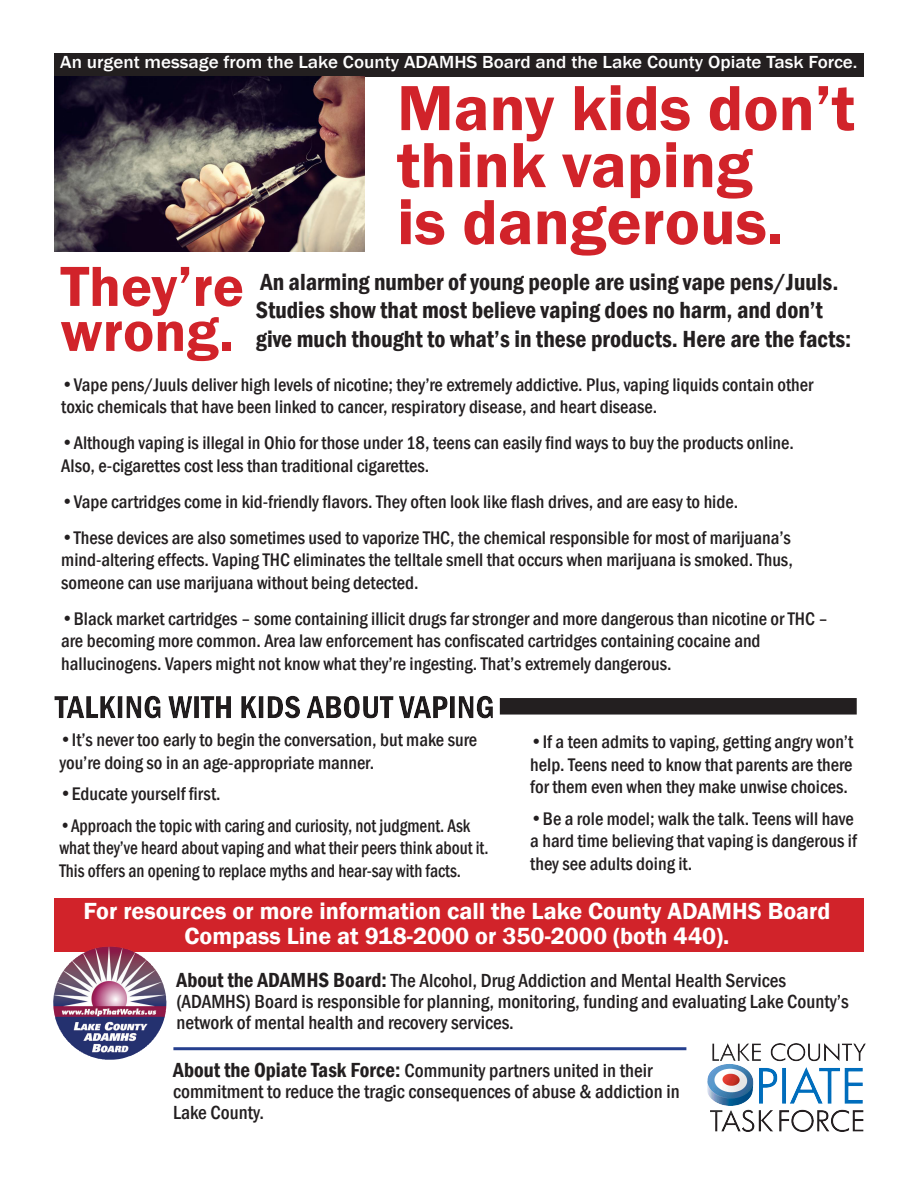
<style>
.page{position:relative;width:918px;height:1188px;background:#fff}
.page>*{position:absolute;margin:0;border:0;box-sizing:border-box;transform-origin:0 0}
.t1{font:600 66px/57px "Franklin Gothic";color:#d1232a}
.t2{font:600 58.5px/45px "Franklin Gothic";color:#d1232a}
.t3{font:600 condensed 24px/28.5px "Franklin Gothic";color:#231f20}
.t4{font:600 24px/25.5px "Franklin Gothic";color:#fff;text-align:center}
.t5{font:500 condensed 19.5px/21px "Franklin Gothic";color:#231f20}
.t6{font:500 condensed 18.75px/22.5px "Franklin Gothic";color:#231f20}
.t7{font:500 condensed 18.75px/22.5px "Franklin Gothic";color:#231f20;scale:.93 1}
.t8{font:500 18px "Franklin Gothic";color:#fff;scale:1.06 1}
.s1{font-weight:600;font-size:21px}
</style>
<div class="page">
<div style="left:55px;top:898px;width:809px;height:54px;background:#d1232a"></div>
<img style="left:707px;top:1043px;width:159px;height:89px">
<img style="left:53px;top:947px;width:88px;height:113px">
<hr style="left:173px;top:1047px;width:513px;height:3px;background:#253f8e">
<div style="left:54px;top:53px;width:810px;height:23px;background:#231f20"></div>
<img style="left:54px;top:76px;width:311px;height:176px">
<div style="left:45px;top:685px;width:483px;height:65px;background:#231f20;opacity:.41"></div>
<div style="left:500px;top:698px;width:357px;height:17px;background:#231f20"></div>
<p class="t8" style="left:60px;top:51px;width:754px">An urgent message from the Lake County ADAMHS Board and the Lake County Opiate Task Force.</p>
<p class="t2" style="left:61px;top:265px;width:185px">They’re wrong.</p>
<p class="t1" style="left:397px;top:80px;width:459px">Many kids don’t think vaping<br>is dangerous.</p>
<p class="t3" style="left:256px;top:267px;width:597px">An alarming number of young people are using vape pens/Juuls.<br>Studies show that most believe vaping does no harm, and don’t give much thought to what’s in these products. Here are the facts:</p>
<p class="t6" style="left:61px;top:373px;width:754px">•Vape pens/Juuls deliver high levels of nicotine; they’re extremely addictive. Plus, vaping liquids contain other toxic chemicals that have been linked to cancer, respiratory disease, and heart disease.</p>
<p class="t6" style="left:61px;top:431px;width:734px">•Although vaping is illegal in Ohio for those under 18, teens can easily find ways to buy the products online.<br>Also, e-cigarettes cost less than traditional cigarettes.</p>
<p class="t6" style="left:61px;top:490px;width:678px">•Vape cartridges come in kid-friendly flavors. They often look like flash drives, and are easy to hide.</p>
<p class="t6" style="left:61px;top:526px;width:733px;text-align:justify">•These devices are also sometimes used to vaporize THC, the chemical responsible for most of marijuana’s mind-altering effects. Vaping THC eliminates the telltale smell that occurs when marijuana is smoked. Thus, someone can use marijuana without being detected.</p>
<p class="t6" style="left:61px;top:607px;width:768px">•Black market cartridges – some containing illicit drugs far stronger and more dangerous than nicotine or THC – are becoming more common. Area law enforcement has confiscated cartridges containing cocaine and hallucinogens. Vapers might not know what they’re ingesting. That’s extremely dangerous.</p>
<p class="t6" style="left:59px;top:729px;width:419px">•It’s never too early to begin the conversation, but make sure you’re doing so in an age-appropriate manner.</p>
<p class="t6" style="left:59px;top:783px;width:163px">•Educate yourself first.</p>
<p class="t7" style="left:59px;top:814px;width:463px">•Approach the topic with caring and curiosity, not judgment. Ask what they’ve heard about vaping and what their peers think about it.<br>This offers an opening to replace myths and hear-say with facts.</p>
<p class="t6" style="left:530px;top:730px;width:324px;text-align:justify">•If a teen admits to vaping, getting angry won’t help. Teens need to know that parents are there for them even when they make unwise choices.</p>
<p class="t6" style="left:530px;top:807px;width:328px">•Be a role model; walk the talk. Teens will have a hard time believing that vaping is dangerous if they see adults doing it.</p>
<p class="t4" style="left:83px;top:898px;width:749px">For resources or more information call the Lake County ADAMHS Board<br>Compass Line at 918-2000 or 350-2000 (both 440).</p>
<p class="t5" style="left:176px;top:970px;width:674px"><span class="s1">About the ADAMHS Board:</span> The Alcohol, Drug Addiction and Mental Health Services (ADAMHS) Board is responsible for planning, monitoring, funding and evaluating Lake County’s network of mental health and recovery services.</p>
<p class="t5" style="left:173px;top:1059px;width:508px"><span class="s1">About the Opiate Task Force:</span> Community partners united in their commitment to reduce the tragic consequences of abuse &amp; addiction in<br>Lake County.</p>
</div>
